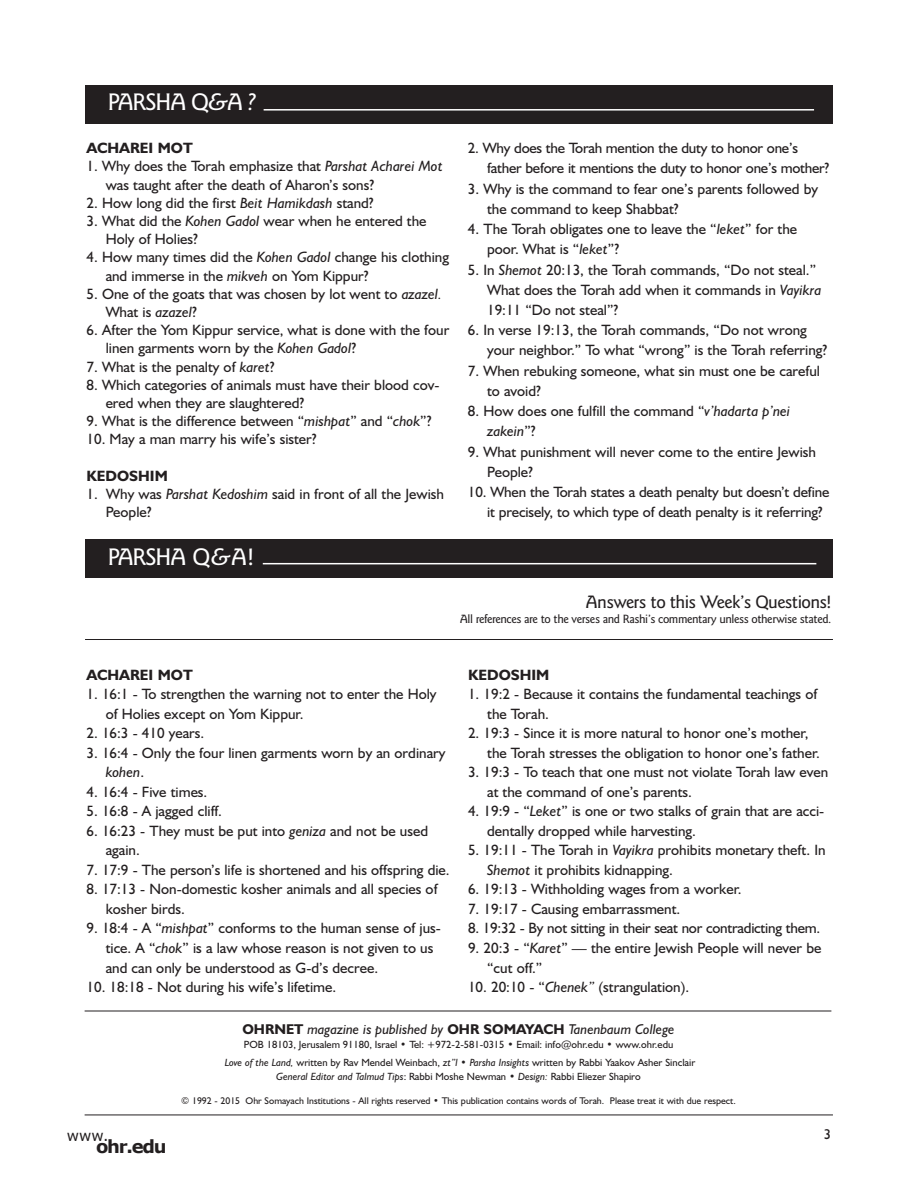
<style>
.page{position:relative;width:918px;height:1188px;background:#fff}
.page>*{position:absolute;margin:0;border:0;box-sizing:border-box;transform-origin:0 0}
.t1{font:500 24px "Goudy Sans IT Cby BT";letter-spacing:-.055em;color:#fff}
.t2{font:500 18px "Goudy Sans IT Cby BT";letter-spacing:-.035em;color:#231f20}
.t3{font:700 18px "Verdana";letter-spacing:-.07em;color:#231f20}
.t4{font:15px/19.5px "Humanist 521 BT";color:#231f20}
.t5{font:700 15px "Humanist 521 BT";color:#231f20}
.t6{font:15px "Verdana";color:#231f20}
.t7{font:italic 14.25px "Humanist 521 BT";color:#231f20}
.t8{font:14.25px "Humanist 521 BT";color:#231f20}
.t9{font:500 12px "Goudy Sans IT Cby BT";letter-spacing:-.035em;color:#231f20}
.t10{font:10.5px/18px "Humanist 521 BT";color:#231f20;text-align:center}
.t11{font:9.75px "Humanist 521 BT";color:#231f20}
.s1{font-style:italic}
.s2{font-weight:700;font-style:normal}
</style>
<div class="page">
<hr style="left:85px;top:1115px;width:748px;height:1px;background:#231f20">
<div style="left:85px;top:85px;width:748px;height:38px;background:#231f20"></div>
<div style="left:85px;top:539px;width:748px;height:39px;background:#231f20"></div>
<hr style="left:264px;top:109px;width:550px;height:2px;background:#fff">
<hr style="left:263px;top:563px;width:553px;height:1px;background:#fff">
<hr style="left:85px;top:639px;width:748px;height:1px;background:#231f20">
<hr style="left:85px;top:1011px;width:746px;height:1px;background:#231f20">
<h1 class="t1" style="left:108px;top:88px;width:150px">PARSHA Q<span class="s1">&amp;</span>A <span class="s1">?</span></h1>
<p class="t5" style="left:87px;top:139px;width:108px">ACHAREI MOT</p>
<p class="t4" style="left:106px;top:157px;width:339px;line-height:18.1px;text-indent:-19px">1. Why does the Torah emphasize that <span class="s1">Parshat Acharei Mot </span>was taught after the death of Aharon’s sons?</p>
<p class="t4" style="left:87px;top:193px;width:289px">2. How long did the first <span class="s1">Beit Hamikdash</span> stand?</p>
<p class="t4" style="left:106px;top:212px;width:322px;line-height:18.1px;text-indent:-19px">3. What did the <span class="s1">Kohen Gadol</span> wear when he entered the<br>Holy of Holies?</p>
<p class="t4" style="left:106px;top:248px;width:345px;line-height:18.1px;text-indent:-19px">4. How many times did the <span class="s1">Kohen Gadol</span> change his clothing and immerse in the <span class="s1">mikveh</span> on Yom Kippur?</p>
<p class="t4" style="left:106px;top:285px;width:338px;line-height:18.1px;text-indent:-19px">5. One of the goats that was chosen by lot went to <span class="s1">azazel.<br></span>What is <span class="s1">azazel</span>?</p>
<p class="t4" style="left:106px;top:321px;width:345px;line-height:18.1px;text-indent:-19px">6. After the Yom Kippur service, what is done with the four linen garments worn by the <span class="s1">Kohen Gadol</span>?</p>
<p class="t4" style="left:87px;top:357px;width:190px">7. What is the penalty of <span class="s1">karet</span>?</p>
<p class="t4" style="left:106px;top:376px;width:335px;line-height:18.1px;text-indent:-19px">8. Which categories of animals must have their blood cov&shy;ered when they are slaughtered?</p>
<p class="t4" style="left:87px;top:411px;width:346px">9. What is the difference between “<span class="s1">mishpat</span>” and “<span class="s1">chok</span>”?</p>
<p class="t4" style="left:87px;top:430px;width:232px">10. May a man marry his wife’s sister?</p>
<p class="t5" style="left:87px;top:467px;width:83px">KEDOSHIM</p>
<p class="t4" style="left:106px;top:485px;width:340px;line-height:18.1px;text-indent:-19px">1. Why was <span class="s1">Parshat Kedoshim</span> said in front of all the Jewish<br>People?</p>
<p class="t4" style="left:487px;top:138px;width:344px;line-height:20.2px;text-indent:-19px">2. Why does the Torah mention the duty to honor one’s father before it mentions the duty to honor one’s mother?</p>
<p class="t4" style="left:487px;top:178px;width:333px;line-height:20.2px;text-indent:-19px">3. Why is the command to fear one’s parents followed by the command to keep Shabbat?</p>
<p class="t4" style="left:487px;top:219px;width:312px;line-height:20.2px;text-indent:-19px">4. The Torah obligates one to leave the “<span class="s1">leket</span>” for the poor. What is “<span class="s1">leket</span>”?</p>
<p class="t4" style="left:487px;top:259px;width:336px;line-height:20.2px;text-indent:-19px">5. In <span class="s1">Shemot</span> 20:13, the Torah commands, “Do not steal.”<br>What does the Torah add when it commands in <span class="s1">Vayikra<br></span>19:11 “Do not steal”?</p>
<p class="t4" style="left:487px;top:320px;width:342px;line-height:20.2px;text-indent:-19px">6. In verse 19:13, the Torah commands, “Do not wrong your neighbor.” To what “wrong” is the Torah referring?</p>
<p class="t4" style="left:487px;top:360px;width:334px;line-height:20.2px;text-indent:-19px">7. When rebuking someone, what sin must one be careful to avoid?</p>
<p class="t4" style="left:487px;top:401px;width:305px;line-height:20.2px;text-indent:-19px">8. How does one fulfill the command “<span class="s1">v’hadarta p’nei zakein</span>”?</p>
<p class="t4" style="left:487px;top:441px;width:330px;line-height:20.2px;text-indent:-19px">9. What punishment will never come to the entire Jewish<br>People?</p>
<p class="t4" style="left:487px;top:482px;width:344px;line-height:20.2px;text-indent:-19px">10. When the Torah states a death penalty but doesn’t define it precisely, to which type of death penalty is it referring?</p>
<h1 class="t1" style="left:108px;top:542px;width:148px">PARSHA Q<span class="s1">&amp;</span>A!</h1>
<p class="t2" style="left:586px;top:592px;width:247px">Answers to this Week’s Questions!</p>
<p class="t9" style="left:460px;top:612px;width:373px">All references are to the verses and Rashi’s commentary unless otherwise stated.</p>
<p class="t5" style="left:87px;top:666px;width:108px">ACHAREI MOT</p>
<p class="t4" style="left:106px;top:684px;width:332px;text-indent:-19px">1. 16:1 - To strengthen the warning not to enter the Holy of Holies except on Yom Kippur.</p>
<p class="t4" style="left:87px;top:723px;width:119px">2. 16:3 - 410 years.</p>
<p class="t4" style="left:106px;top:743px;width:341px;text-indent:-19px">3. 16:4 - Only the four linen garments worn by an ordinary <span class="s1">kohen</span>.</p>
<p class="t4" style="left:87px;top:782px;width:122px">4. 16:4 - Five times.</p>
<p class="t4" style="left:87px;top:801px;width:137px">5. 16:8 - A jagged cliff.</p>
<p class="t4" style="left:106px;top:821px;width:324px;text-indent:-19px">6. 16:23 - They must be put into <span class="s1">geniza</span> and not be used again.</p>
<p class="t4" style="left:87px;top:860px;width:365px">7. 17:9 - The person’s life is shortened and his offspring die.</p>
<p class="t4" style="left:106px;top:879px;width:333px;text-indent:-19px">8. 17:13 - Non-domestic kosher animals and all species of kosher birds.</p>
<p class="t4" style="left:106px;top:919px;width:337px;text-indent:-19px">9. 18:4 - A “<span class="s1">mishpat</span>” conforms to the human sense of jus&shy;tice. A “<span class="s1">chok</span>” is a law whose reason is not given to us and can only be understood as G-d’s decree.</p>
<p class="t4" style="left:87px;top:977px;width:251px">10. 18:18 - Not during his wife’s lifetime.</p>
<p class="t5" style="left:468px;top:666px;width:83px">KEDOSHIM</p>
<p class="t4" style="left:487px;top:684px;width:332px;text-indent:-19px">1. 19:2 - Because it contains the fundamental teachings of the Torah.</p>
<p class="t4" style="left:487px;top:723px;width:334px;text-indent:-19px">2. 19:3 - Since it is more natural to honor one’s mother, the Torah stresses the obligation to honor one’s father.</p>
<p class="t4" style="left:487px;top:762px;width:343px;text-indent:-19px">3. 19:3 - To teach that one must not violate Torah law even at the command of one’s parents.</p>
<p class="t4" style="left:487px;top:801px;width:339px;text-indent:-19px">4. 19:9 - “<span class="s1">Leket</span>” is one or two stalks of grain that are acci&shy;dentally dropped while harvesting.</p>
<p class="t4" style="left:487px;top:840px;width:340px;text-indent:-19px">5. 19:11 - The Torah in <span class="s1">Vayikra</span> prohibits monetary theft. In<br><span class="s1">Shemot</span> it prohibits kidnapping.</p>
<p class="t4" style="left:468px;top:879px;width:275px">6. 19:13 - Withholding wages from a worker.</p>
<p class="t4" style="left:468px;top:899px;width:214px">7. 19:17 - Causing embarrassment.</p>
<p class="t4" style="left:468px;top:919px;width:354px">8. 19:32 - By not sitting in their seat nor contradicting them.</p>
<p class="t4" style="left:487px;top:938px;width:336px;text-indent:-19px">9. 20:3 - “<span class="s1">Karet</span>” — the entire Jewish People will never be “cut off.”</p>
<p class="t4" style="left:468px;top:977px;width:223px">10. 20:10 - “<span class="s1">Chenek”</span> (strangulation).</p>
<p class="t7" style="left:242px;top:1021px;width:434px"><span class="s2">OHRNET</span> magazine is published by <span class="s2">OHR SOMAYACH</span> Tanenbaum College</p>
<p class="t10" style="left:225px;top:1036px;width:472px">POB 18103, Jerusalem 91180, Israel • Tel: +972-2-581-0315 • Email: info@ohr.edu • www.ohr.edu<br><span class="s1">Love of the Land,</span> written by Rav Mendel Weinbach, <span class="s1">zt”l</span> • <span class="s1">Parsha Insights</span> written by Rabbi Yaakov Asher Sinclair</p>
<p class="t10" style="left:276px;top:1068px;width:366px"><span class="s1">General Editor and Talmud Tips</span>: Rabbi Moshe Newman • <span class="s1">Design:</span> Rabbi Eliezer Shapiro</p>
<p class="t11" style="left:181px;top:1095px;width:556px">© 1992 - 2015 Ohr Somayach Institutions - All rights reserved • This publication contains words of Torah. Please treat it with due respect.</p>
<p class="t6" style="left:67px;top:1126px;width:43px">www.</p>
<p class="t8" style="left:824px;top:1126px;width:9px">3</p>
<p class="t3" style="left:96px;top:1135px;width:72px">ohr.edu</p>
</div>
